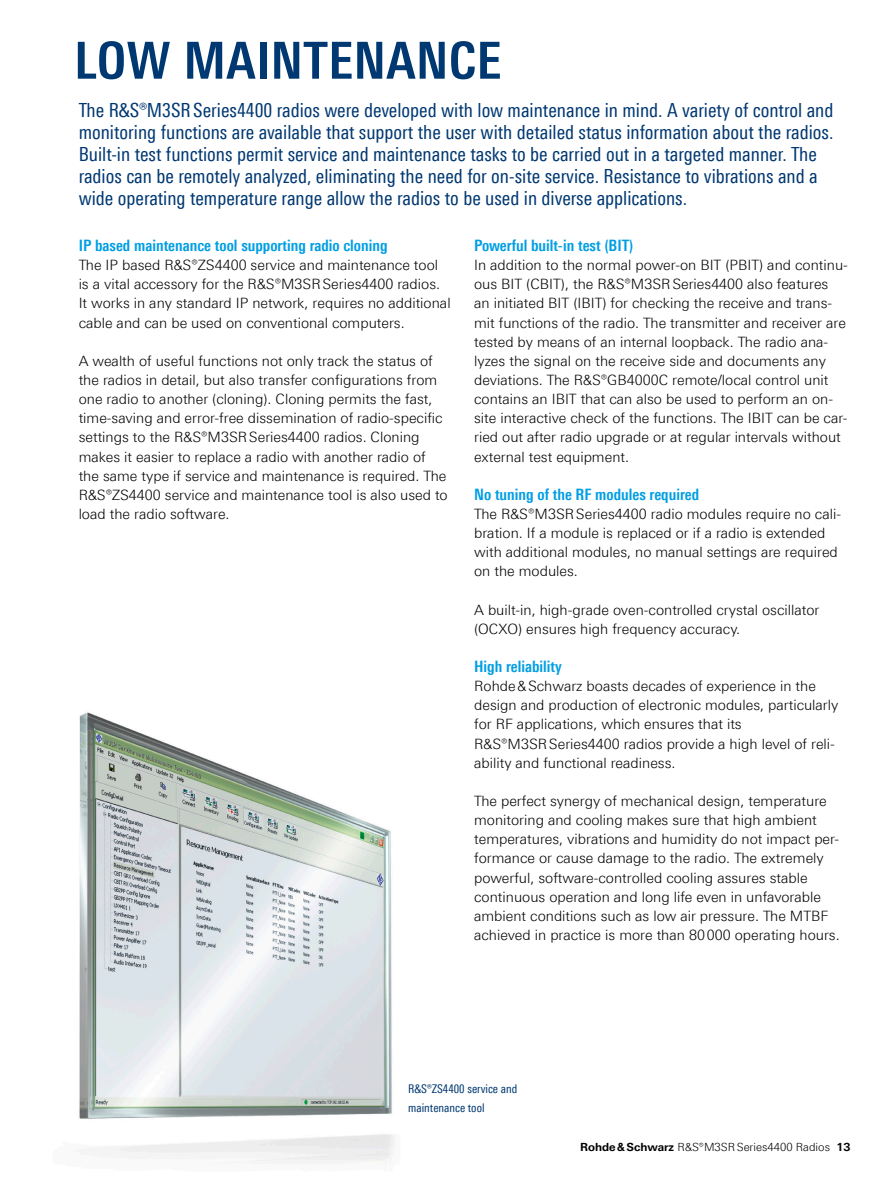
<style>
.page{position:relative;width:893px;height:1191px;background:#fff}
.page>*{position:absolute;margin:0;border:0;box-sizing:border-box;transform-origin:0 0}
.Seiten_Headline_34Pt{font:700 51px "Linotype Univers 620 Cn";letter-spacing:.01em;color:#003872}
.Teaser{font:19.5px/22px "Linotype Univers 420 Cn";color:#003872}
.Absatzfett_cyan{font:700 15.75px "Linotype Univers 620 Cn";color:#009ee3}
.Haupttext_ohne_Absta{font:300 14.25px/19.2px "Linotype Univers 330";color:#000}
.Haupttext{font:300 14.25px/19.2px "Linotype Univers 330";color:#000}
.Bildunterschrift{font:12px/19.2px "Linotype Univers 420 Cn";color:#003872}
.t1{font:300 11.25px "Linotype Univers 330";color:#000}
.s1{font-family:"Linotype Univers 630";font-weight:700}
</style>
<div class="page">
<img style="left:74px;top:712px;width:321px;height:452px">
<p class="Seiten_Headline_34Pt" style="left:74px;top:30px;width:429px">LOW MAINTENANCE</p>
<p class="Teaser" style="left:79px;top:99px;width:756px">The R&amp;S®M3SRSeries4400 radios were developed with low maintenance in mind. A variety of control and monitoring functions are available that support the user with detailed status information about the radios.<br>Built-in test functions permit service and maintenance tasks to be carried out in a targeted manner. The radios can be remotely analyzed, eliminating the need for on-site service. Resistance to vibrations and a wide operating temperature range allow the radios to be used in diverse applications.</p>
<p class="Absatzfett_cyan" style="left:79px;top:236px;width:310px">IP based maintenance tool supporting radio cloning</p>
<p class="Haupttext_ohne_Absta" style="left:79px;top:255px;width:373px">The IP based R&amp;S®ZS4400 service and maintenance tool is a vital accessory for the R&amp;S®M3SRSeries4400 radios.<br>It works in any standard IP network, requires no additional cable and can be used on conventional computers.</p>
<p class="Haupttext" style="left:79px;top:351px;width:371px">A wealth of useful functions not only track the status of the radios in detail, but also transfer configurations from one radio to another (cloning). Cloning permits the fast, time-saving and error-free dissemination of radio-specific settings to the R&amp;S®M3SRSeries4400 radios. Cloning makes it easier to replace a radio with another radio of the same type if service and maintenance is required. The R&amp;S®ZS4400 service and maintenance tool is also used to load the radio software.</p>
<p class="Absatzfett_cyan" style="left:474px;top:236px;width:161px">Powerful built-in test (BIT)</p>
<p class="Haupttext_ohne_Absta" style="left:474px;top:255px;width:375px">In addition to the normal power-on BIT (PBIT) and continu&shy;ous BIT (CBIT), the R&amp;S®M3SRSeries4400 also features<br>an initiated BIT (IBIT) for checking the receive and trans&shy;mit functions of the radio. The transmitter and receiver are tested by means of an internal loopback. The radio ana&shy;lyzes the signal on the receive side and documents any deviations. The R&amp;S®GB4000C remote/local control unit contains an IBIT that can also be used to perform an on&shy;site interactive check of the functions. The IBIT can be car&shy;ried out after radio upgrade or at regular intervals without external test equipment.</p>
<p class="Absatzfett_cyan" style="left:474px;top:485px;width:226px">No tuning of the RF modules required</p>
<p class="Haupttext_ohne_Absta" style="left:474px;top:504px;width:368px">The R&amp;S®M3SRSeries4400 radio modules require no cali&shy;bration. If a module is replaced or if a radio is extended with additional modules, no manual settings are required on the modules.</p>
<p class="Haupttext" style="left:474px;top:600px;width:347px">A built-in, high-grade oven-controlled crystal oscillator (OCXO) ensures high frequency accuracy.</p>
<p class="Absatzfett_cyan" style="left:474px;top:657px;width:89px">High reliability</p>
<p class="Haupttext_ohne_Absta" style="left:474px;top:676px;width:366px">Rohde&amp;Schwarz boasts decades of experience in the design and production of electronic modules, particularly for RF applications, which ensures that its R&amp;S®M3SRSeries4400 radios provide a high level of reli&shy;ability and functional readiness.</p>
<p class="Haupttext" style="left:474px;top:791px;width:367px">The perfect synergy of mechanical design, temperature monitoring and cooling makes sure that high ambient temperatures, vibrations and humidity do not impact per&shy;formance or cause damage to the radio. The extremely powerful, software-controlled cooling assures stable continuous operation and long life even in unfavorable ambient conditions such as low air pressure. The MTBF achieved in practice is more than 80000 operating hours.</p>
<p class="Bildunterschrift" style="left:408px;top:1079px;width:111px">R&amp;S®ZS4400 service and maintenance tool</p>
<p class="t1" style="left:580px;top:1140px;width:272px"><span class="s1">Rohde&amp;Schwarz</span> R&amp;S®M3SRSeries4400 Radios <span class="s1">13</span></p>
</div>
